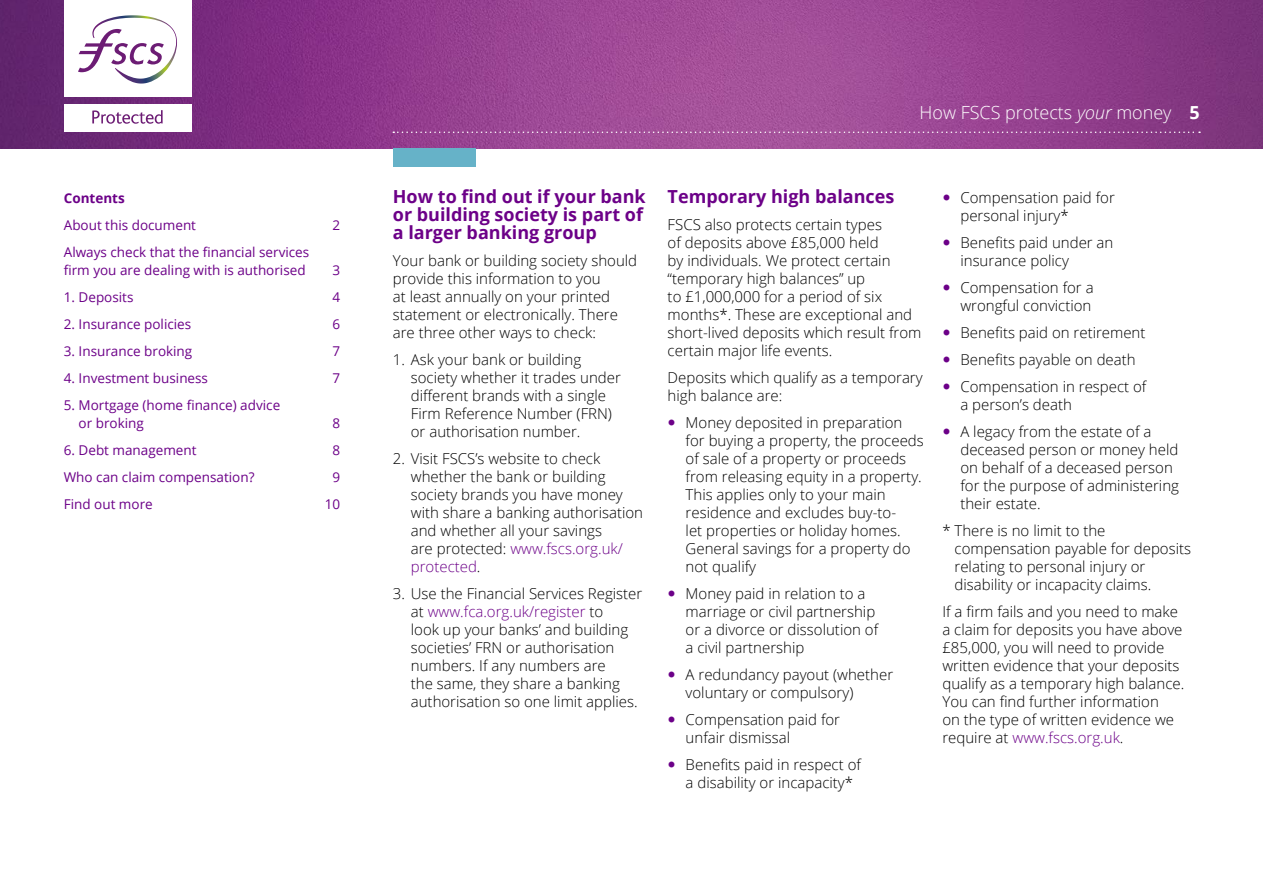
<style>
.page{position:relative;width:1263px;height:893px;background:#fff}
.page>*{position:absolute;margin:0;border:0;box-sizing:border-box;transform-origin:0 0}
.C_Head{font:700 18px/18px "Open Sans";color:#6c0088}
.t1{font:300 18px "Open Sans";color:#fff}
.Text_bullet{font:300 15px/18px "Open Sans";color:#000}
.Text_10_12pt{font:300 15px/18px "Open Sans";color:#000}
.Text_indent{font:300 15px/18px "Open Sans";color:#000}
.t2{font:13.5px/18px "Open Sans";color:#6c0088}
.t3{font:700 13.5px "Open Sans";color:#6c0088}
.s1{font-style:italic}
.s2{font-weight:700}
.s3{color:#6c0088}
</style>
<div class="page">
<img style="left:0;top:0;width:1263px;height:149px">
<div style="left:64px;top:0;width:127px;height:97px;background:#fff"></div>
<div style="left:64px;top:104px;width:127px;height:28px;background:#fff"></div>
<svg style="left:92px;top:110px;width:71px;height:14px"></svg>
<svg style="left:78px;top:15px;width:99px;height:69px"></svg>
<svg style="left:393px;top:132px;width:807px;height:1px"></svg>
<div style="left:393px;top:149px;width:83px;height:18px;background:#66b2c8"></div>
<p class="t3" style="left:64px;top:188px;width:63px">Contents</p>
<p class="t2" style="left:64px;top:216px;width:134px">About this document</p>
<p class="t2" style="left:332px;top:216px;width:9px">2</p>
<p class="t2" style="left:64px;top:243px;width:247px">Always check that the financial services firm you are dealing with is authorised</p>
<p class="t2" style="left:332px;top:261px;width:9px">3</p>
<p class="t2" style="left:64px;top:288px;width:71px">1. Deposits</p>
<p class="t2" style="left:332px;top:288px;width:9px">4</p>
<p class="t2" style="left:64px;top:315px;width:129px">2. Insurance policies</p>
<p class="t2" style="left:332px;top:315px;width:9px">6</p>
<p class="t2" style="left:64px;top:342px;width:130px">3. Insurance broking</p>
<p class="t2" style="left:332px;top:342px;width:9px">7</p>
<p class="t2" style="left:64px;top:369px;width:146px">4. Investment business</p>
<p class="t2" style="left:332px;top:369px;width:9px">7</p>
<p class="t2" style="left:79px;top:396px;width:203px;text-indent:-15px">5. Mortgage (home finance) advice or broking</p>
<p class="t2" style="left:332px;top:414px;width:9px">8</p>
<p class="t2" style="left:64px;top:441px;width:134px">6. Debt management</p>
<p class="t2" style="left:332px;top:441px;width:9px">8</p>
<p class="t2" style="left:64px;top:468px;width:192px">Who can claim compensation?</p>
<p class="t2" style="left:332px;top:468px;width:9px">9</p>
<p class="t2" style="left:64px;top:495px;width:90px">Find out more</p>
<p class="t2" style="left:325px;top:495px;width:17px">10</p>
<p class="t1" style="left:919px;top:100px;width:282px">How FSCS protects <span class="s1">your</span> money <span class="s2">5</span></p>
<h3 class="C_Head" style="left:393px;top:187px;width:254px">How to find out if your bank or building society is part of a larger banking group</h3>
<p class="Text_10_12pt" style="left:393px;top:251px;width:246px">Your bank or building society should provide this information to you<br>at least annually on your printed statement or electronically. There are three other ways to check:</p>
<p class="Text_indent" style="left:411px;top:350px;width:211px;text-indent:-18px">1. Ask your bank or building society whether it trades under different brands with a single<br>Firm Reference Number (FRN) or authorisation number.</p>
<p class="Text_indent" style="left:411px;top:449px;width:234px;text-indent:-18px">2. Visit FSCS’s website to check whether the bank or building society brands you have money with share a banking authorisation and whether all your savings<br>are protected: <span class="s3">www.fscs.org.uk/ protected</span>.</p>
<p class="Text_indent" style="left:411px;top:584px;width:233px;text-indent:-18px">3. Use the Financial Services Register at <span class="s3">www.fca.org.uk/register</span> to<br>look up your banks’ and building societies’ FRN or authorisation numbers. If any numbers are<br>the same, they share a banking authorisation so one limit applies.</p>
<h3 class="C_Head" style="left:668px;top:187px;width:228px">Temporary high balances</h3>
<p class="Text_10_12pt" style="left:668px;top:215px;width:255px">FSCS also protects certain types<br>of deposits above £85,000 held<br>by individuals. We protect certain “temporary high balances” up<br>to £1,000,000 for a period of six months*. These are exceptional and short-lived deposits which result from certain major life events.</p>
<p class="Text_10_12pt" style="left:668px;top:368px;width:257px">Deposits which qualify as a temporary high balance are:</p>
<p class="Text_bullet" style="left:686px;top:413px;width:240px">Money deposited in preparation for buying a property, the proceeds of sale of a property or proceeds from releasing equity in a property.<br>This applies only to your main residence and excludes buy-to-<br>let properties or holiday homes.<br>General savings for a property do not qualify</p>
<p class="Text_bullet" style="left:686px;top:584px;width:194px">Money paid in relation to a marriage or civil partnership or a divorce or dissolution of a civil partnership</p>
<p class="Text_bullet" style="left:686px;top:665px;width:209px">A redundancy payout (whether voluntary or compulsory)</p>
<p class="Text_bullet" style="left:686px;top:710px;width:156px">Compensation paid for unfair dismissal</p>
<p class="Text_bullet" style="left:686px;top:755px;width:177px">Benefits paid in respect of a disability or incapacity*</p>
<p class="Text_bullet" style="left:960px;top:188px;width:156px">Compensation paid for personal injury*</p>
<p class="Text_bullet" style="left:960px;top:233px;width:155px">Benefits paid under an insurance policy</p>
<p class="Text_bullet" style="left:960px;top:278px;width:135px">Compensation for a wrongful conviction</p>
<p class="Text_bullet" style="left:960px;top:323px;width:187px">Benefits paid on retirement</p>
<p class="Text_bullet" style="left:960px;top:350px;width:177px">Benefits payable on death</p>
<p class="Text_bullet" style="left:960px;top:377px;width:187px">Compensation in respect of a person’s death</p>
<p class="Text_bullet" style="left:960px;top:422px;width:220px">A legacy from the estate of a deceased person or money held on behalf of a deceased person for the purpose of administering their estate.</p>
<p class="Text_10_12pt" style="left:954px;top:521px;width:238px;text-indent:-12px">* There is no limit to the compensation payable for deposits relating to personal injury or disability or incapacity claims.</p>
<p class="Text_10_12pt" style="left:942px;top:602px;width:243px">If a firm fails and you need to make a claim for deposits you have above £85,000, you will need to provide written evidence that your deposits qualify as a temporary high balance.<br>You can find further information<br>on the type of written evidence we require at <span class="s3">www.fscs.org.uk</span>.</p>
</div>
